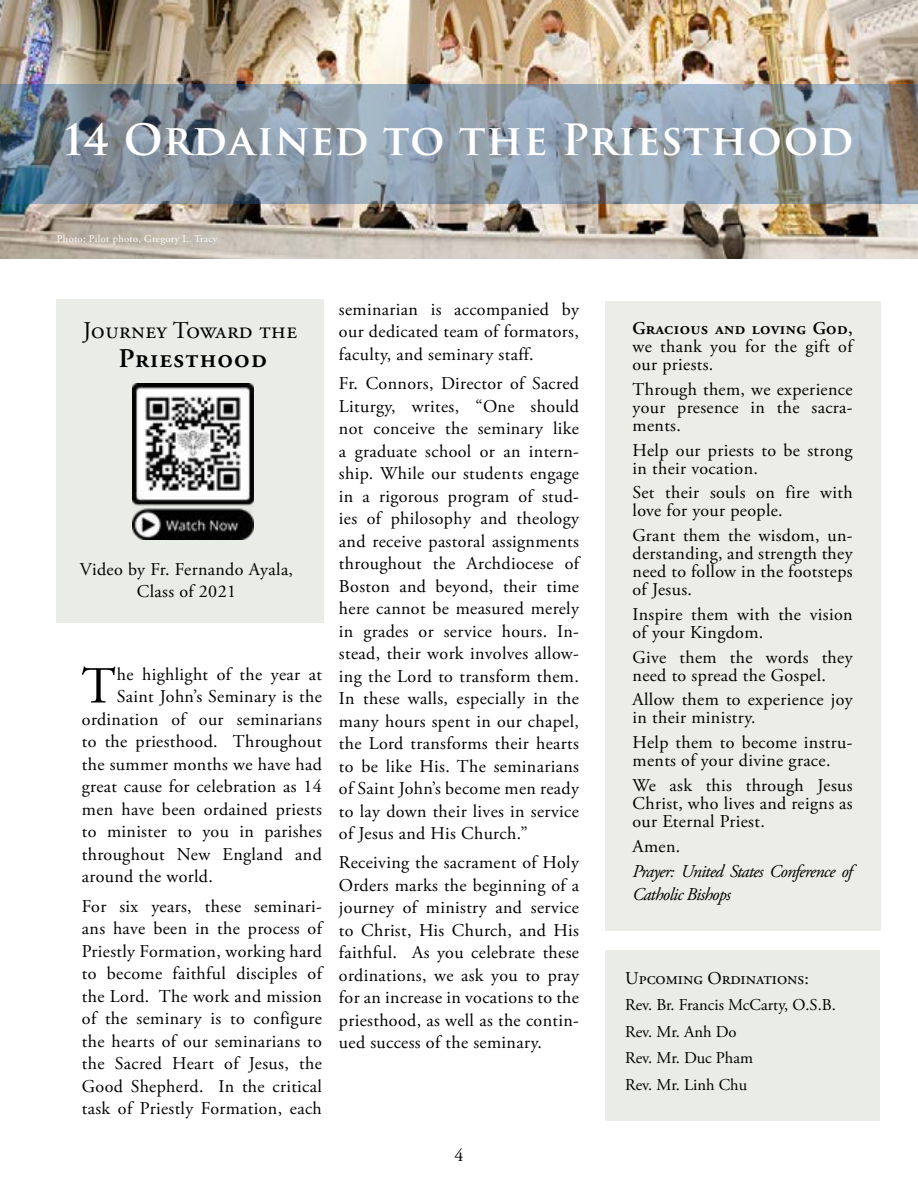
<style>
.page{position:relative;width:918px;height:1188px;background:#fff}
.page>*{position:absolute;margin:0;border:0;box-sizing:border-box;transform-origin:0 0}
.t1{font:51.9px "Adobe Garamond Pro";color:#000}
.t2{font:600 42px "Trajan Pro 3";letter-spacing:.02em;color:#fff}
.t3{font:600 27px "Adobe Garamond Pro";letter-spacing:.04em;color:#000}
.t4{font:24px "Adobe Garamond Pro";letter-spacing:.02em;color:#000}
.t5{font:18px/22.5px "Adobe Garamond Pro";color:#000;text-align:justify}
.t6{font:italic 18px/22.5px "Adobe Garamond Pro";letter-spacing:-.04em;color:#000}
.t7{font:18px/22.5px "Adobe Garamond Pro";letter-spacing:.02em;color:#000;text-align:center}
.t8{font:600 18px "Adobe Garamond Pro";letter-spacing:.02em;color:#000}
.t9{font:16.5px/26.5px "Adobe Garamond Pro";letter-spacing:-.01em;color:#000}
.t10{font:10.5px "Adobe Garamond Pro";letter-spacing:.01em;color:#fff}
</style>
<div class="page">
<div style="left:605px;top:302px;width:275px;height:629px;background:#ecede9"></div>
<img style="left:0;top:0;width:918px;height:259px">
<svg style="left:0;top:84px;width:918px;height:120px;background:#8a98a4"></svg>
<div style="left:605px;top:950px;width:274px;height:170px;background:#eaece8"></div>
<div style="left:56px;top:300px;width:268px;height:323px;background:#eaece8"></div>
<img style="left:133px;top:383px;width:120px;height:156px">
<h2 class="t2" style="left:65px;top:109px;width:790px">14 Ordained to the Priesthood</h2>
<p class="t10" style="left:57px;top:232px;width:162px">Photo: Pilot photo, Gregory L. Tracy</p>
<h3 class="t4" style="left:83px;top:316px;width:216px">Journey Toward the</h3>
<h3 class="t3" style="left:119px;top:343px;width:149px">Priesthood</h3>
<p class="t7" style="left:80px;top:559px;width:215px">Video by Fr. Fernando Ayala,<br>Class of 2021</p>
<h1 class="t1" style="left:82px;top:655px;width:36px">T</h1>
<p class="t5" style="left:117px;top:664px;width:207px">he highlight of the year at</p>
<p class="t5" style="left:117px;top:686px;width:207px">Saint John’s Seminary is the</p>
<p class="t5" style="left:82px;top:709px;width:242px">ordination of our seminarians</p>
<p class="t5" style="left:82px;top:731px;width:242px">to the priesthood. Throughout</p>
<p class="t5" style="left:82px;top:754px;width:241px">the summer months we have had</p>
<p class="t5" style="left:82px;top:776px;width:242px">great cause for celebration as 14</p>
<p class="t5" style="left:82px;top:799px;width:242px">men have been ordained priests</p>
<p class="t5" style="left:82px;top:821px;width:242px">to minister to you in parishes</p>
<p class="t5" style="left:82px;top:844px;width:242px">throughout New England and</p>
<p class="t5" style="left:82px;top:866px;width:133px">around the world.</p>
<p class="t5" style="left:82px;top:895px;width:244px">For six years, these seminari&shy;ans have been in the process of Priestly Formation, working hard to become faithful disciples of the Lord. The work and mission of the seminary is to configure the hearts of our seminarians to the Sacred Heart of Jesus, the Good Shepherd. In the critical task of Priestly Formation, each</p>
<p class="t5" style="left:339px;top:298px;width:242px">seminarian is accompanied by our dedicated team of formators, faculty, and seminary staff.</p>
<p class="t5" style="left:339px;top:373px;width:244px">Fr. Connors, Director of Sacred Liturgy, writes, “One should not conceive the seminary like a graduate school or an intern&shy;ship. While our students engage in a rigorous program of stud&shy;ies of philosophy and theology and receive pastoral assignments throughout the Archdiocese of Boston and beyond, their time here cannot be measured merely in grades or service hours. In&shy;stead, their work involves allow&shy;ing the Lord to transform them.<br>In these walls, especially in the many hours spent in our chapel, the Lord transforms their hearts to be like His. The seminarians of Saint John’s become men ready to lay down their lives in service of Jesus and His Church.”</p>
<p class="t5" style="left:339px;top:852px;width:242px">Receiving the sacrament of Holy Orders marks the beginning of a journey of ministry and service to Christ, His Church, and His faithful. As you celebrate these ordinations, we ask you to pray for an increase in vocations to the priesthood, as well as the contin&shy;ued success of the seminary.</p>
<p class="t5" style="left:454px;top:1144px;width:10px">4</p>
<p class="t8" style="left:633px;top:318px;width:222px">Gracious and loving God,</p>
<p class="t5" style="left:633px;top:338px;width:224px;line-height:18px">we thank you for the gift of our priests.</p>
<p class="t5" style="left:633px;top:381px;width:222px;line-height:18px">Through them, we experience your presence in the sacra&shy;ments.</p>
<p class="t5" style="left:633px;top:441px;width:222px;line-height:18px">Help our priests to be strong in their vocation.</p>
<p class="t5" style="left:633px;top:484px;width:222px;line-height:18px">Set their souls on fire with love for your people.</p>
<p class="t5" style="left:633px;top:527px;width:222px;line-height:18px">Grant them the wisdom, un&shy;derstanding, and strength they need to follow in the footsteps of Jesus.</p>
<p class="t5" style="left:633px;top:606px;width:222px;line-height:18px">Inspire them with the vision of your Kingdom.</p>
<p class="t5" style="left:633px;top:648px;width:222px;line-height:18px">Give them the words they need to spread the Gospel.</p>
<p class="t5" style="left:633px;top:691px;width:222px;line-height:18px">Allow them to experience joy in their ministry.</p>
<p class="t5" style="left:633px;top:734px;width:222px;line-height:18px">Help them to become instru&shy;ments of your divine grace.</p>
<p class="t5" style="left:633px;top:777px;width:222px;line-height:18px">We ask this through Jesus Christ, who lives and reigns as our Eternal Priest.</p>
<p class="t5" style="left:633px;top:835px;width:49px">Amen.</p>
<p class="t6" style="left:633px;top:861px;width:222px">Prayer: United States Conference of<br>Catholic Bishops</p>
<p class="t5" style="left:625px;top:967px;width:185px">Upcoming Ordinations:</p>
<p class="t9" style="left:625px;top:992px;width:212px">Rev. Br. Francis McCarty, O.S.B.<br>Rev. Mr. Anh Do<br>Rev. Mr. Duc Pham<br>Rev. Mr. Linh Chu</p>
</div>
